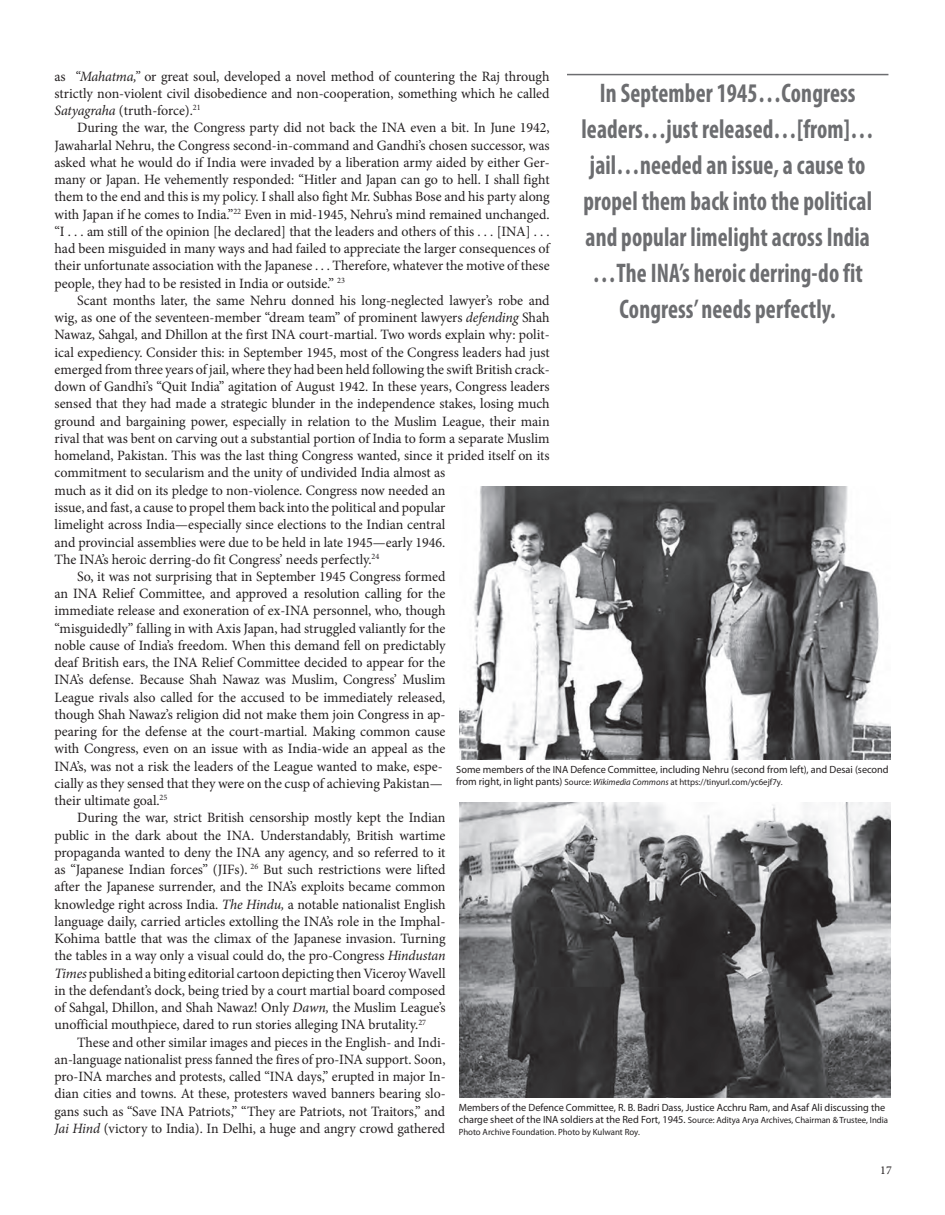
<style>
.page{position:relative;width:945px;height:1215px;background:#fff}
.page>*{position:absolute;margin:0;border:0;box-sizing:border-box;transform-origin:0 0}
.t1{font:700 condensed 27px/36px "Myriad Pro";letter-spacing:.005em;color:#6c6d70;text-align:center;scale:.88 1}
.t2{font:14.25px/17.2px "Minion Pro";color:#231f20;text-align:justify}
.t3{font:12px "Minion Pro";color:#231f20}
.t4{font:10.5px "Myriad Pro";color:#231f20}
.t5{font:9px/12px "Myriad Pro";color:#231f20}
.s1{font-style:italic}
.s2{font-size:10.5px}
</style>
<div class="page">
<hr style="left:567px;top:74px;width:321px;height:1px;background:#6c6d70">
<img style="left:459px;top:486px;width:432px;height:274px">
<img style="left:459px;top:803px;width:432px;height:295px">
<p class="t2" style="left:55px;top:68px;width:497px">as <span class="s1">“Mahatma,”</span> or great soul, developed a novel method of countering the Raj through strictly non-violent civil disobedience and non-cooperation, something which he called <span class="s1">Satyagraha</span> (truth-force).<sup>21</sup></p>
<p class="t2" style="left:55px;top:119px;width:497px;text-indent:23px">During the war, the Congress party did not back the INA even a bit. In June 1942, Jawaharlal Nehru, the Congress second-in-command and Gandhi’s chosen successor, was asked what he would do if India were invaded by a liberation army aided by either Ger&shy;many or Japan. He vehemently responded: “Hitler and Japan can go to hell. I shall fight them to the end and this is my policy. I shall also fight Mr. Subhas Bose and his party along with Japan if he comes to India.”<sup>22</sup> Even in mid-1945, Nehru’s mind remained unchanged. “I . . . am still of the opinion [he declared] that the leaders and others of this . . . [INA] . . . had been misguided in many ways and had failed to appreciate the larger consequences of their unfortunate association with the Japanese . . . Therefore, whatever the motive of these people, they had to be resisted in India or outside.” <sup>23</sup></p>
<p class="t2" style="left:77px;top:292px;width:474px">Scant months later, the same Nehru donned his long-neglected lawyer’s robe and</p>
<p class="t2" style="left:55px;top:309px;width:497px">wig, as one of the seventeen-member “dream team” of prominent lawyers <span class="s1">defending</span> Shah</p>
<p class="t2" style="left:55px;top:326px;width:497px">Nawaz, Sahgal, and Dhillon at the first INA court-martial. Two words explain why: polit-</p>
<p class="t2" style="left:55px;top:344px;width:497px">ical expediency. Consider this: in September 1945, most of the Congress leaders had just</p>
<p class="t2" style="left:55px;top:361px;width:497px">emerged from three years of jail, where they had been held following the swift British crack-</p>
<p class="t2" style="left:55px;top:378px;width:497px">down of Gandhi’s “Quit India” agitation of August 1942. In these years, Congress leaders</p>
<p class="t2" style="left:55px;top:395px;width:497px">sensed that they had made a strategic blunder in the independence stakes, losing much</p>
<p class="t2" style="left:55px;top:413px;width:497px">ground and bargaining power, especially in relation to the Muslim League, their main</p>
<p class="t2" style="left:55px;top:430px;width:497px">rival that was bent on carving out a substantial portion of India to form a separate Muslim</p>
<p class="t2" style="left:55px;top:447px;width:497px">homeland, Pakistan. This was the last thing Congress wanted, since it prided itself on its</p>
<p class="t2" style="left:55px;top:464px;width:392px">commitment to secularism and the unity of undivided India almost as</p>
<p class="t2" style="left:55px;top:482px;width:392px">much as it did on its pledge to non-violence. Congress now needed an</p>
<p class="t2" style="left:55px;top:499px;width:392px">issue, and fast, a cause to propel them back into the political and popular</p>
<p class="t2" style="left:55px;top:516px;width:392px">limelight across India—especially since elections to the Indian central</p>
<p class="t2" style="left:55px;top:533px;width:392px">and provincial assemblies were due to be held in late 1945—early 1946.</p>
<p class="t2" style="left:55px;top:551px;width:326px">The INA’s heroic derring-do fit Congress’ needs perfectly.<sup>24</sup></p>
<p class="t2" style="left:77px;top:568px;width:370px">So, it was not surprising that in September 1945 Congress formed</p>
<p class="t2" style="left:55px;top:585px;width:392px">an INA Relief Committee, and approved a resolution calling for the</p>
<p class="t2" style="left:55px;top:602px;width:392px">immediate release and exoneration of ex-INA personnel, who, though</p>
<p class="t2" style="left:55px;top:620px;width:392px">“misguidedly” falling in with Axis Japan, had struggled valiantly for the</p>
<p class="t2" style="left:55px;top:637px;width:392px">noble cause of India’s freedom. When this demand fell on predictably</p>
<p class="t2" style="left:55px;top:654px;width:393px">deaf British ears, the INA Relief Committee decided to appear for the</p>
<p class="t2" style="left:55px;top:671px;width:393px">INA’s defense. Because Shah Nawaz was Muslim, Congress’ Muslim</p>
<p class="t2" style="left:55px;top:689px;width:392px">League rivals also called for the accused to be immediately released,</p>
<p class="t2" style="left:55px;top:706px;width:392px">though Shah Nawaz’s religion did not make them join Congress in ap-</p>
<p class="t2" style="left:55px;top:723px;width:392px">pearing for the defense at the court-martial. Making common cause</p>
<p class="t2" style="left:55px;top:740px;width:393px">with Congress, even on an issue with as India-wide an appeal as the</p>
<p class="t2" style="left:55px;top:758px;width:390px">INA’s, was not a risk the leaders of the League wanted to make, espe-</p>
<p class="t2" style="left:55px;top:775px;width:390px">cially as they sensed that they were on the cusp of achieving Pakistan—</p>
<p class="t2" style="left:55px;top:792px;width:114px">their ultimate goal.<sup>25</sup></p>
<p class="t2" style="left:77px;top:809px;width:370px">During the war, strict British censorship mostly kept the Indian</p>
<p class="t2" style="left:55px;top:827px;width:393px">public in the dark about the INA. Understandably, British wartime</p>
<p class="t2" style="left:55px;top:844px;width:393px">propaganda wanted to deny the INA any agency, and so referred to it</p>
<p class="t2" style="left:55px;top:861px;width:393px">as “Japanese Indian forces” (JIFs). <sup>26</sup> But such restrictions were lifted</p>
<p class="t2" style="left:55px;top:878px;width:393px">after the Japanese surrender, and the INA’s exploits became common</p>
<p class="t2" style="left:55px;top:896px;width:393px">knowledge right across India. <span class="s1">The Hindu,</span> a notable nationalist English</p>
<p class="t2" style="left:55px;top:913px;width:393px">language daily, carried articles extolling the INA’s role in the Imphal-</p>
<p class="t2" style="left:55px;top:930px;width:393px">Kohima battle that was the climax of the Japanese invasion. Turning</p>
<p class="t2" style="left:55px;top:947px;width:393px">the tables in a way only a visual could do, the pro-Congress <span class="s1">Hindustan</span></p>
<p class="t2" style="left:55px;top:965px;width:393px"><span class="s1">Times</span> published a biting editorial cartoon depicting then Viceroy Wavell</p>
<p class="t2" style="left:55px;top:982px;width:393px">in the defendant’s dock, being tried by a court martial board composed</p>
<p class="t2" style="left:55px;top:999px;width:393px">of Sahgal, Dhillon, and Shah Nawaz! Only <span class="s1">Dawn,</span> the Muslim League’s</p>
<p class="t2" style="left:55px;top:1016px;width:373px">unofficial mouthpiece, dared to run stories alleging INA brutality.<sup>27</sup></p>
<p class="t2" style="left:77px;top:1034px;width:370px">These and other similar images and pieces in the English- and Indi-</p>
<p class="t2" style="left:55px;top:1051px;width:393px">an-language nationalist press fanned the fires of pro-INA support. Soon,</p>
<p class="t2" style="left:55px;top:1068px;width:393px">pro-INA marches and protests, called “INA days,” erupted in major In-</p>
<p class="t2" style="left:55px;top:1085px;width:393px">dian cities and towns. At these, protesters waved banners bearing slo-</p>
<p class="t2" style="left:55px;top:1103px;width:392px">gans such as “Save INA Patriots,” “They are Patriots, not Traitors,” and</p>
<p class="t2" style="left:55px;top:1120px;width:392px"><span class="s1">Jai Hind</span> (victory to India). In Delhi, a huge and angry crowd gathered</p>
<h1 class="t1" style="left:582px;top:75px;width:334px">In September 1945…Congress leaders…just released…[from]… jail…needed an issue, a cause to propel them back into the political and popular limelight across India …The INA’s heroic derring-do fit<br>Congress’ needs perfectly.</h1>
<p class="t4" style="left:456px;top:763px;width:434px">Some members of the INA Defence Committee, including Nehru (second from left), and Desai (second</p>
<p class="t5" style="left:456px;top:776px;width:328px"><span class="s2">from right, in light pants)</span> Source: <span class="s1">Wikimedia Commons</span> at https://tinyurl.com/yc6ejf7y.</p>
<p class="t4" style="left:459px;top:1101px;width:428px">Members of the Defence Committee, R. B. Badri Dass, Justice Acchru Ram, and Asaf Ali discussing the</p>
<p class="t5" style="left:459px;top:1114px;width:431px"><span class="s2">charge sheet of the INA soldiers at the Red Fort, 1945.</span> Source: Aditya Arya Archives, Chairman &amp; Trustee, India<br>Photo Archive Foundation. Photo by Kulwant Roy.</p>
<p class="t3" style="left:880px;top:1162px;width:13px">17</p>
</div>
